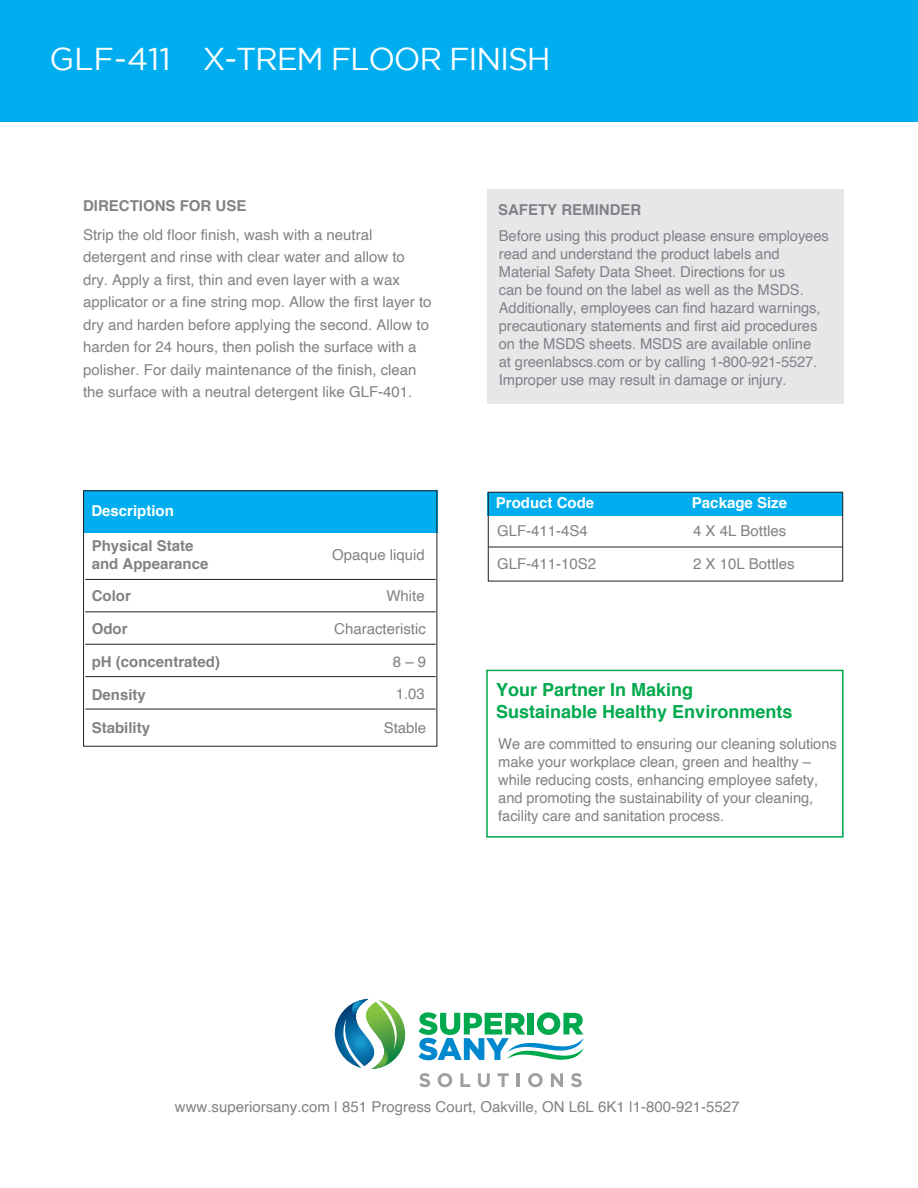
<style>
.page{position:relative;width:918px;height:1188px;background:#fff}
.page>*{position:absolute;margin:0;border:0;box-sizing:border-box;transform-origin:0 0}
.t1{font:31.5px "Gotham";letter-spacing:-.04em;color:#fff}
.t2{font:700 18px/21.6px "Helvetica";color:#00a94d}
.t3{font:15px/18px "Helvetica";letter-spacing:-.005em;color:#808285}
.t4{font:700 15px/18px "Helvetica";color:#808285}
.t5{font:700 15px "Helvetica";color:#fff}
</style>
<div class="page">
<div style="left:0;top:0;width:918px;height:122px;background:#00aeef"></div>
<svg style="left:335px;top:999px;width:71px;height:70px"></svg>
<svg style="left:419px;top:1073px;width:11px;height:14px"></svg>
<svg style="left:438px;top:1073px;width:14px;height:14px"></svg>
<svg style="left:460px;top:1073px;width:10px;height:14px"></svg>
<svg style="left:478px;top:1073px;width:12px;height:14px"></svg>
<svg style="left:497px;top:1073px;width:12px;height:14px"></svg>
<hr style="left:517px;top:1073px;width:3px;height:14px;background:#9d9fa2">
<svg style="left:528px;top:1073px;width:15px;height:14px"></svg>
<svg style="left:551px;top:1073px;width:12px;height:14px"></svg>
<svg style="left:571px;top:1073px;width:11px;height:14px"></svg>
<svg style="left:418px;top:1012px;width:166px;height:48px"></svg>
<div style="left:486px;top:670px;width:358px;height:168px;border:2px solid #00a94d"></div>
<div style="left:488px;top:189px;width:356px;height:214px;background:#e6e7e9"></div>
<div style="left:488px;top:492px;width:355px;height:24px;background:#00aeef"></div>
<hr style="left:488px;top:547px;width:355px;height:1px;background:#231f20">
<div style="left:83px;top:490px;width:354px;height:43px;background:#00aeef"></div>
<div style="left:83px;top:490px;width:354px;height:257px;border:1px solid #231f20"></div>
<hr style="left:85px;top:579px;width:351px;height:1px;background:#231f20">
<hr style="left:85px;top:611px;width:351px;height:1px;background:#231f20">
<hr style="left:85px;top:644px;width:351px;height:1px;background:#231f20">
<hr style="left:85px;top:676px;width:351px;height:1px;background:#231f20">
<hr style="left:85px;top:709px;width:351px;height:1px;background:#231f20">
<h1 class="t1" style="left:49px;top:41px;width:503px">GLF-411 X-TREM FLOOR FINISH</h1>
<p class="t4" style="left:83px;top:197px;width:165px">DIRECTIONS FOR USE</p>
<p class="t3" style="left:83px;top:224px;width:350px;line-height:22.5px">Strip the old floor finish, wash with a neutral detergent and rinse with clear water and allow to dry. Apply a first, thin and even layer with a wax applicator or a fine string mop. Allow the first layer to dry and harden before applying the second. Allow to harden for 24 hours, then polish the surface with a polisher. For daily maintenance of the finish, clean the surface with a neutral detergent like GLF-401.</p>
<p class="t5" style="left:91px;top:499px;width:84px">Description</p>
<p class="t4" style="left:92px;top:537px;width:118px">Physical State and Appearance</p>
<p class="t4" style="left:92px;top:587px;width:41px">Color</p>
<p class="t4" style="left:92px;top:620px;width:37px">Odor</p>
<p class="t4" style="left:92px;top:653px;width:130px">pH (concentrated)</p>
<p class="t4" style="left:92px;top:686px;width:56px">Density</p>
<p class="t4" style="left:92px;top:719px;width:60px">Stability</p>
<p class="t3" style="left:332px;top:546px;width:94px">Opaque liquid</p>
<p class="t3" style="left:386px;top:587px;width:40px">White</p>
<p class="t3" style="left:334px;top:620px;width:93px">Characteristic</p>
<p class="t3" style="left:393px;top:646px;width:35px;line-height:32.5px">8 – 9<br>1.03</p>
<p class="t3" style="left:384px;top:719px;width:44px">Stable</p>
<p class="t4" style="left:498px;top:201px;width:145px">SAFETY REMINDER</p>
<p class="t3" style="left:499px;top:228px;width:331px">Before using this product please ensure employees read and understand the product labels and Material Safety Data Sheet. Directions for us<br>can be found on the label as well as the MSDS.<br>Additionally, employees can find hazard warnings, precautionary statements and first aid procedures on the MSDS sheets. MSDS are available online<br>at greenlabscs.com or by calling 1-800-921-5527.<br>Improper use may result in damage or injury.</p>
<p class="t5" style="left:496px;top:491px;width:100px">Product Code</p>
<p class="t5" style="left:692px;top:491px;width:97px">Package Size</p>
<p class="t3" style="left:497px;top:522px;width:92px">GLF-411-4S4</p>
<p class="t3" style="left:497px;top:555px;width:101px">GLF-411-10S2</p>
<p class="t3" style="left:693px;top:522px;width:95px">4 X 4L Bottles</p>
<p class="t3" style="left:693px;top:555px;width:103px">2 X 10L Bottles</p>
<p class="t2" style="left:496px;top:679px;width:298px">Your Partner In Making<br>Sustainable Healthy Environments</p>
<p class="t3" style="left:498px;top:735px;width:340px">We are committed to ensuring our cleaning solutions make your workplace clean, green and healthy – while reducing costs, enhancing employee safety, and promoting the sustainability of your cleaning, facility care and sanitation process.</p>
<p class="t3" style="left:175px;top:1098px;width:566px">www.superiorsany.com | 851 Progress Court, Oakville, ON L6L 6K1 |1-800-921-5527</p>
</div>
